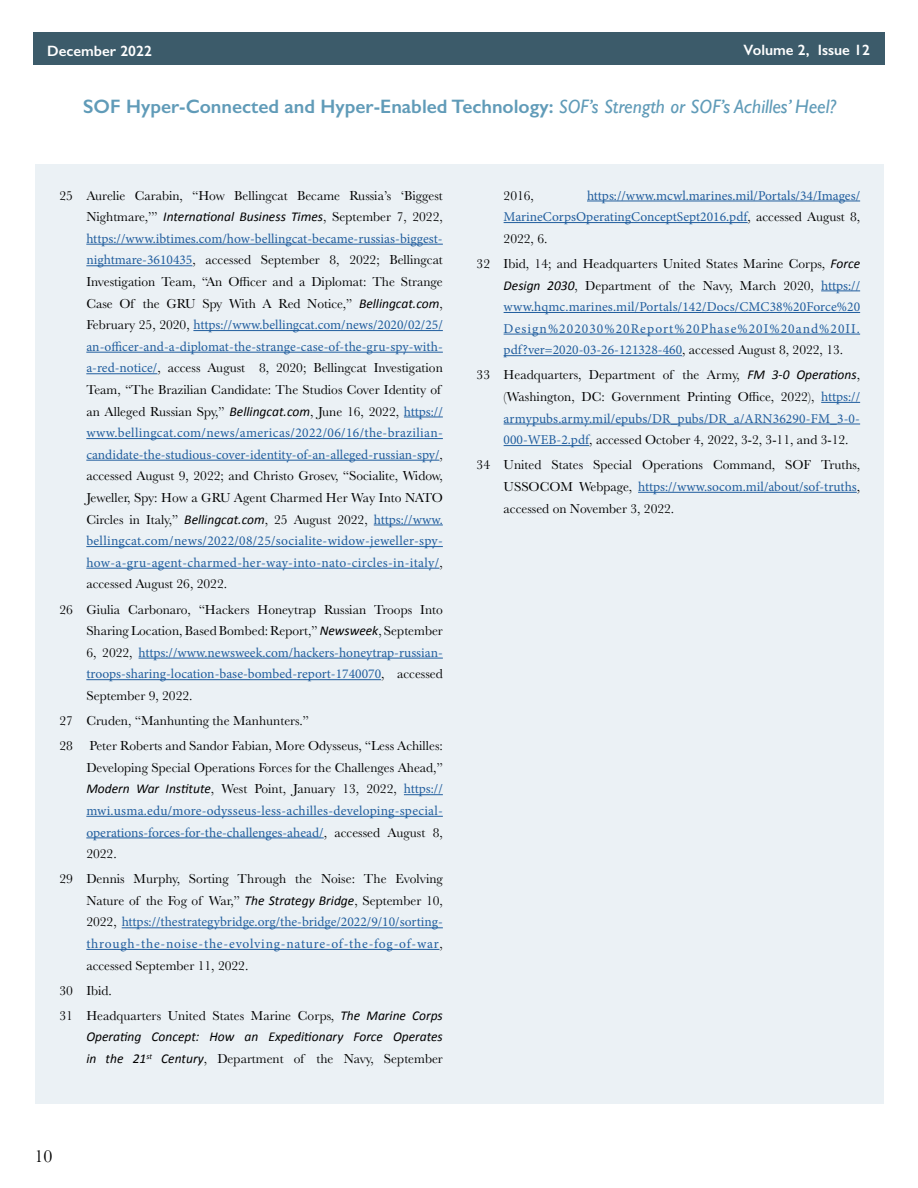
<style>
.page{position:relative;width:918px;height:1188px;background:#fff}
.page>*{position:absolute;margin:0;border:0;box-sizing:border-box;transform-origin:0 0}
.t1{font:600 19.5px "Gill Sans";color:#609bb8}
.t2{font:18px "Baskerville";color:#000}
.t3{font:600 15px "Gill Sans";color:#fff}
.t4{font:13.5px/21.6px "Baskerville";color:#000}
.t5{font:13.5px/21.6px "Minion Pro";letter-spacing:.005em;color:#215e9e}
.t6{font:italic 13.5px "Calibri";color:#000}
.s1{font-weight:400;font-style:italic}
.s2{font-family:"Calibri";font-style:italic}
.s3{font-family:"Minion Pro";color:#215e9e}
.s4{font-family:"Baskerville";color:#000}
</style>
<div class="page">
<div style="left:34px;top:33px;width:851px;height:32px;background:#3c5b6a"></div>
<div style="left:35px;top:164px;width:849px;height:940px;background:#ebf1f5"></div>
<hr style="left:587px;top:201px;width:273px;height:1px;background:#215e9e">
<hr style="left:504px;top:222px;width:244px;height:1px;background:#215e9e">
<hr style="left:821px;top:291px;width:39px;height:1px;background:#215e9e">
<hr style="left:504px;top:312px;width:356px;height:1px;background:#215e9e">
<hr style="left:504px;top:334px;width:356px;height:1px;background:#215e9e">
<hr style="left:504px;top:355px;width:178px;height:1px;background:#215e9e">
<hr style="left:821px;top:402px;width:39px;height:1px;background:#215e9e">
<hr style="left:504px;top:424px;width:356px;height:1px;background:#215e9e">
<hr style="left:504px;top:445px;width:85px;height:1px;background:#215e9e">
<hr style="left:638px;top:492px;width:219px;height:1px;background:#215e9e">
<hr style="left:86px;top:244px;width:357px;height:1px;background:#215e9e">
<hr style="left:86px;top:265px;width:106px;height:1px;background:#215e9e">
<hr style="left:193px;top:330px;width:250px;height:1px;background:#215e9e">
<hr style="left:86px;top:352px;width:357px;height:1px;background:#215e9e">
<hr style="left:86px;top:373px;width:71px;height:1px;background:#215e9e">
<hr style="left:404px;top:417px;width:39px;height:1px;background:#215e9e">
<hr style="left:86px;top:438px;width:357px;height:1px;background:#215e9e">
<hr style="left:86px;top:460px;width:354px;height:1px;background:#215e9e">
<hr style="left:374px;top:525px;width:69px;height:1px;background:#215e9e">
<hr style="left:86px;top:546px;width:357px;height:1px;background:#215e9e">
<hr style="left:86px;top:568px;width:354px;height:1px;background:#215e9e">
<hr style="left:139px;top:658px;width:304px;height:1px;background:#215e9e">
<hr style="left:86px;top:679px;width:295px;height:1px;background:#215e9e">
<hr style="left:404px;top:794px;width:39px;height:1px;background:#215e9e">
<hr style="left:86px;top:816px;width:357px;height:1px;background:#215e9e">
<hr style="left:86px;top:838px;width:238px;height:1px;background:#215e9e">
<hr style="left:122px;top:927px;width:321px;height:1px;background:#215e9e">
<hr style="left:86px;top:949px;width:354px;height:1px;background:#215e9e">
<p class="t3" style="left:47px;top:42px;width:106px">December 2022</p>
<p class="t3" style="left:744px;top:41px;width:128px">Volume 2, Issue 12</p>
<h1 class="t1" style="left:83px;top:95px;width:755px">SOF Hyper-Connected and Hyper-Enabled Technology: <span class="s1">SOF’s Strength or SOF’s Achilles’ Heel?</span></h1>
<p class="t4" style="left:59px;top:185px;width:385px;text-align:right">25 Aurelie Carabin, “How Bellingcat Became Russia’s ‘Biggest<br>Nightmare,’” <span class="s2">International Business Times</span>, September 7, 2022,</p>
<p class="t5" style="left:86px;top:228px;width:358px">https://www.ibtimes.com/how-bellingcat-became-russias-biggest-</p>
<p class="t4" style="left:86px;top:249px;width:358px;text-align:justify"><span class="s3">nightmare-3610435</span>, accessed September 8, 2022; Bellingcat Investigation Team, “An Officer and a Diplomat: The Strange Case Of the GRU Spy With A Red Notice,” <span class="s2">Bellingcat.com</span>,</p>
<p class="t5" style="left:86px;top:314px;width:358px"><span class="s4">February 25, 2020,</span> https://www.bellingcat.com/news/2020/02/25/ an-officer-and-a-diplomat-the-strange-case-of-the-gru-spy-with-</p>
<p class="t4" style="left:86px;top:357px;width:358px"><span class="s3">a-red-notice/</span>, access August 8, 2020; Bellingcat Investigation<br>Team, “The Brazilian Candidate: The Studios Cover Identity of an Alleged Russian Spy,” <span class="s2">Bellingcat.com</span>, June 16, 2022, <span class="s3">https://</span></p>
<p class="t5" style="left:86px;top:422px;width:358px">www.bellingcat.com/news/americas/2022/06/16/the-brazilian&shy;candidate-the-studious-cover-identity-of-an-alleged-russian-spy/<span class="s4">,</span></p>
<p class="t4" style="left:86px;top:465px;width:358px;text-align:justify">accessed August 9, 2022; and Christo Grosev, “Socialite, Widow, Jeweller, Spy: How a GRU Agent Charmed Her Way Into NATO Circles in Italy,” <span class="s2">Bellingcat.com</span>, 25 August 2022, <span class="s3">https://www.</span></p>
<p class="t5" style="left:86px;top:530px;width:358px">bellingcat.com/news/2022/08/25/socialite-widow-jeweller-spy&shy;how-a-gru-agent-charmed-her-way-into-nato-circles-in-italy/<span class="s4">,</span></p>
<p class="t4" style="left:59px;top:572px;width:385px;line-height:25px;text-indent:27px">accessed August 26, 2022.<br>26 Giulia Carbonaro, “Hackers Honeytrap Russian Troops Into</p>
<p class="t4" style="left:86px;top:620px;width:358px">Sharing Location, Based Bombed: Report,” <span class="s2">Newsweek</span>, September</p>
<p class="t5" style="left:86px;top:642px;width:358px"><span class="s4">6, 2022,</span> https://www.newsweek.com/hackers-honeytrap-russian&shy;troops-sharing-location-base-bombed-report-1740070<span class="s4">, accessed</span></p>
<p class="t4" style="left:59px;top:683px;width:385px;line-height:25px;text-indent:27px">September 9, 2022.<br>27 Cruden, “Manhunting the Manhunters.”<br>28 Peter Roberts and Sandor Fabian, More Odysseus, “Less Achilles:</p>
<p class="t4" style="left:86px;top:757px;width:358px">Developing Special Operations Forces for the Challenges Ahead,”<br><span class="s2">Modern War Institute</span>, West Point, January 13, 2022, <span class="s3">https://</span></p>
<p class="t5" style="left:86px;top:800px;width:358px">mwi.usma.edu/more-odysseus-less-achilles-developing-special&shy;operations-forces-for-the-challenges-ahead/<span class="s4">, accessed August 8,</span></p>
<p class="t4" style="left:59px;top:841px;width:385px;line-height:25px;text-indent:27px">2022.<br>29 Dennis Murphy, Sorting Through the Noise: The Evolving</p>
<p class="t4" style="left:86px;top:890px;width:358px">Nature of the Fog of War,” <span class="s2">The Strategy Bridge</span>, September 10,</p>
<p class="t5" style="left:86px;top:911px;width:358px"><span class="s4">2022,</span> https://thestrategybridge.org/the-bridge/2022/9/10/sorting&shy;through-the-noise-the-evolving-nature-of-the-fog-of-war<span class="s4">,</span></p>
<p class="t4" style="left:59px;top:953px;width:385px;line-height:25px;text-indent:27px">accessed September 11, 2022.<br>30 Ibid.<br>31 Headquarters United States Marine Corps, <span class="s2">The Marine Corps</span></p>
<p class="t6" style="left:86px;top:1028px;width:358px">Operating Concept: How an Expeditionary Force Operates</p>
<p class="t4" style="left:86px;top:1048px;width:358px"><span class="s2">in the 21</span><sup>st</sup> <span class="s2">Century</span>, Department of the Navy, September</p>
<h2 class="t2" style="left:34px;top:1145px;width:19px">10</h2>
<p class="t5" style="left:504px;top:185px;width:358px;text-align:right">https://www.mcwl.marines.mil/Portals/34/Images/<br>MarineCorpsOperatingConceptSept2016.pdf<span class="s4">, accessed August 8,</span></p>
<p class="t4" style="left:477px;top:226px;width:385px;line-height:25px;text-indent:27px">2022, 6.<br>32 Ibid, 14; and Headquarters United States Marine Corps, <span class="s2">Force</span></p>
<p class="t4" style="left:504px;top:275px;width:358px"><span class="s2">Design 2030</span>, Department of the Navy, March 2020, <span class="s3">https://</span></p>
<p class="t5" style="left:504px;top:296px;width:358px;text-align:justify">www.hqmc.marines.mil/Portals/142/Docs/CMC38%20Force%20<br>Design%202030%20Report%20Phase%20I%20and%20II. pdf?ver=2020-03-26-121328-460<span class="s4">, accessed August 8, 2022, 13.</span></p>
<p class="t4" style="left:477px;top:364px;width:385px;text-align:right">33 Headquarters, Department of the Army, <span class="s2">FM 3-0 Operations</span>, (Washington, DC: Government Printing Office, 2022), <span class="s3">https://</span></p>
<p class="t5" style="left:504px;top:408px;width:358px">armypubs.army.mil/epubs/DR_pubs/DR_a/ARN36290-FM_3-0-</p>
<p class="t4" style="left:477px;top:428px;width:385px;line-height:25px;text-indent:27px"><span class="s3">000-WEB-2.pdf</span>, accessed October 4, 2022, 3-2, 3-11, and 3-12.<br>34 United States Special Operations Command, SOF Truths,</p>
<p class="t5" style="left:504px;top:476px;width:358px"><span class="s4">USSOCOM Webpage,</span> https://www.socom.mil/about/sof-truths<span class="s4">,</span></p>
<p class="t4" style="left:504px;top:498px;width:172px">accessed on November 3, 2022.</p>
<p class="t4" style="left:504px;top:185px;width:32px">2016,</p>
</div>
